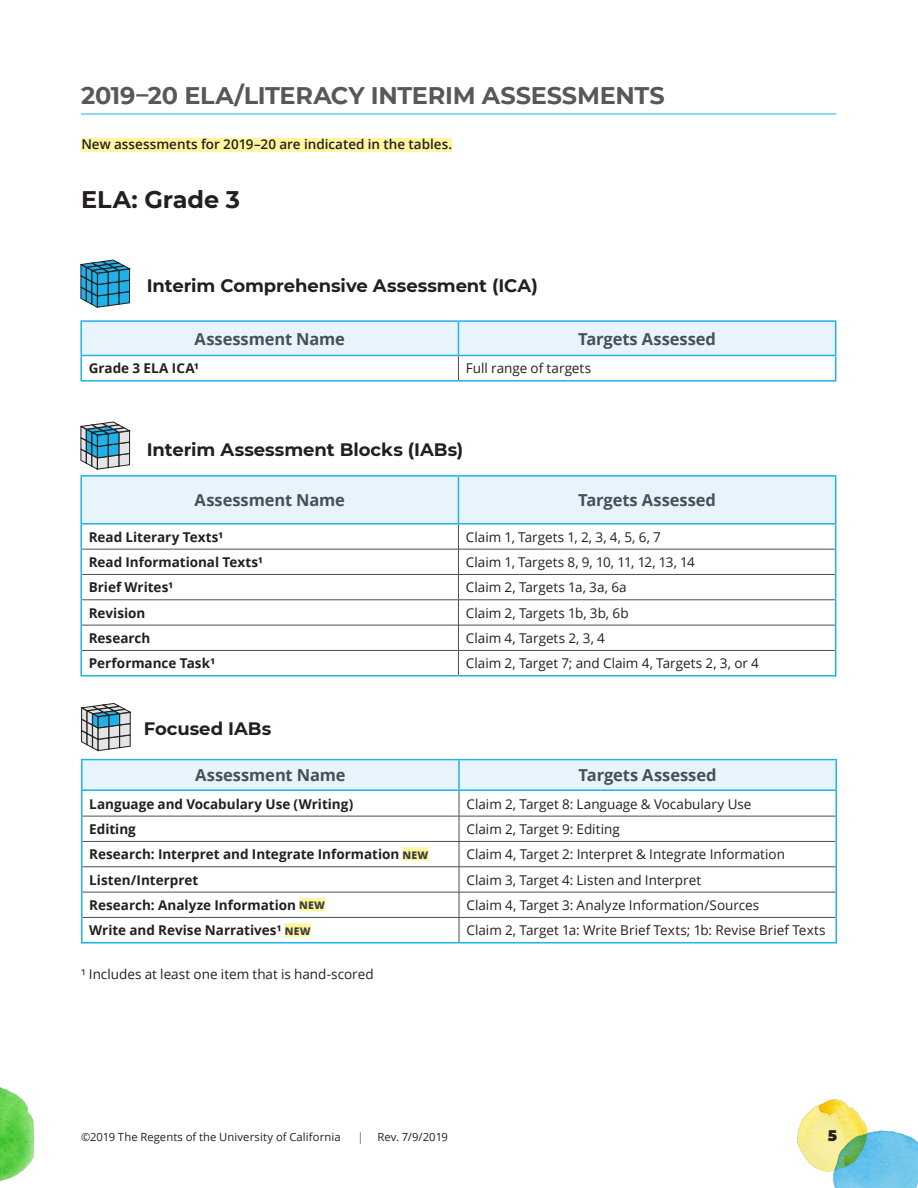
<style>
.page{position:relative;width:918px;height:1188px;background:#fff}
.page>*{position:absolute;margin:0;border:0;box-sizing:border-box;transform-origin:0 0}
.t1{font:700 24px "Montserrat";letter-spacing:-.01em;color:#57585a}
.H3__grade_subject{font:700 24px "Montserrat";letter-spacing:-.005em;color:#231f20}
.h4_grades{font:700 18px "Montserrat";color:#231f20}
.table_headings{font:700 16.5px "Open Sans";letter-spacing:-.005em;color:#484f5b}
.t2{font:900 15px "Montserrat";color:#231f20}
.table_body{font:13.5px "Open Sans";color:#231f20}
.table_body-2{font:700 13.5px "Open Sans";color:#231f20}
.t3{font:600 13.5px "Open Sans";letter-spacing:.005em;color:#231f20}
.t4{font:11.25px "Open Sans";letter-spacing:.005em;color:#231f20}
.s1{font-weight:800;font-size:10.5px;color:#3e3e3f}
.s2{font-weight:300}
</style>
<div class="page">
<svg style="left:80px;top:260px;width:51px;height:48px;background:#4094b3"></svg>
<svg style="left:80px;top:422px;width:51px;height:48px;background:#7fa3b2"></svg>
<svg style="left:81px;top:703px;width:50px;height:48px;background:#9aa9b0"></svg>
<hr style="left:81px;top:114px;width:755px;height:1px;background:#1fb2e8">
<div style="left:81px;top:139px;width:371px;height:13px;background:#fff7a0"></div>
<hr style="left:80px;top:320px;width:378px;height:2px;background:#1fb2e8">
<hr style="left:80px;top:322px;width:2px;height:33px;background:#1fb2e8">
<hr style="left:458px;top:320px;width:378px;height:2px;background:#1fb2e8">
<hr style="left:80px;top:355px;width:378px;height:1px;background:#1fb2e8">
<hr style="left:80px;top:356px;width:2px;height:24px;background:#1fb2e8">
<hr style="left:80px;top:380px;width:378px;height:2px;background:#1fb2e8">
<hr style="left:458px;top:380px;width:378px;height:2px;background:#1fb2e8">
<svg style="left:81px;top:321px;width:755px;height:59px"></svg>
<hr style="left:80px;top:475px;width:378px;height:2px;background:#1fb2e8">
<hr style="left:80px;top:477px;width:2px;height:46px;background:#1fb2e8">
<hr style="left:458px;top:475px;width:378px;height:2px;background:#1fb2e8">
<hr style="left:80px;top:523px;width:378px;height:2px;background:#1fb2e8">
<hr style="left:80px;top:525px;width:2px;height:24px;background:#1fb2e8">
<hr style="left:80px;top:549px;width:2px;height:25px;background:#1fb2e8">
<hr style="left:80px;top:574px;width:2px;height:26px;background:#1fb2e8">
<hr style="left:80px;top:600px;width:2px;height:25px;background:#1fb2e8">
<hr style="left:80px;top:625px;width:2px;height:25px;background:#1fb2e8">
<hr style="left:80px;top:650px;width:2px;height:25px;background:#1fb2e8">
<hr style="left:80px;top:675px;width:378px;height:2px;background:#1fb2e8">
<hr style="left:458px;top:675px;width:378px;height:2px;background:#1fb2e8">
<svg style="left:81px;top:476px;width:755px;height:199px"></svg>
<hr style="left:81px;top:759px;width:378px;height:1px;background:#1fb2e8">
<hr style="left:459px;top:759px;width:378px;height:1px;background:#1fb2e8">
<hr style="left:81px;top:942px;width:378px;height:2px;background:#1fb2e8">
<hr style="left:459px;top:942px;width:378px;height:2px;background:#1fb2e8">
<svg style="left:81px;top:760px;width:756px;height:182px"></svg>
<div style="left:403px;top:847px;width:26px;height:14px;background:#fff7a0"></div>
<div style="left:299px;top:898px;width:26px;height:13px;background:#fff7a0"></div>
<div style="left:285px;top:923px;width:26px;height:14px;background:#fff7a0"></div>
<img style="left:833px;top:1131px;width:85px;height:57px">
<img style="left:0;top:1087px;width:34px;height:94px">
<img style="left:798px;top:1099px;width:69px;height:73px">
<h2 class="t1" style="left:81px;top:78px;width:585px">2019–20 ELA/LITERACY INTERIM ASSESSMENTS</h2>
<p class="t3" style="left:81px;top:135px;width:372px">New assessments for 2019–20 are indicated in the tables.</p>
<h3 class="H3__grade_subject" style="left:81px;top:182px;width:161px">ELA: Grade 3</h3>
<h4 class="h4_grades" style="left:147px;top:273px;width:392px">Interim Comprehensive Assessment (ICA)</h4>
<p class="table_headings" style="left:195px;top:327px;width:152px">Assessment Name</p>
<p class="table_headings" style="left:578px;top:327px;width:140px">Targets Assessed</p>
<p class="table_body-2" style="left:89px;top:359px;width:112px">Grade 3 ELA ICA¹</p>
<p class="table_body" style="left:466px;top:359px;width:127px">Full range of targets</p>
<h4 class="h4_grades" style="left:147px;top:437px;width:318px">Interim Assessment Blocks (IABs)</h4>
<p class="table_headings" style="left:195px;top:489px;width:152px">Assessment Name</p>
<p class="table_headings" style="left:578px;top:489px;width:140px">Targets Assessed</p>
<p class="table_body-2" style="left:89px;top:527px;width:136px">Read Literary Texts¹</p>
<p class="table_body" style="left:466px;top:527px;width:197px">Claim 1, Targets 1, 2, 3, 4, 5, 6, 7</p>
<p class="table_body-2" style="left:89px;top:553px;width:176px">Read Informational Texts¹</p>
<p class="table_body" style="left:466px;top:553px;width:230px">Claim 1, Targets 8, 9, 10, 11, 12, 13, 14</p>
<p class="table_body-2" style="left:89px;top:578px;width:86px">Brief Writes¹</p>
<p class="table_body" style="left:466px;top:578px;width:162px">Claim 2, Targets 1a, 3a, 6a</p>
<p class="table_body-2" style="left:89px;top:603px;width:58px">Revision</p>
<p class="table_body" style="left:466px;top:603px;width:164px">Claim 2, Targets 1b, 3b, 6b</p>
<p class="table_body-2" style="left:89px;top:629px;width:63px">Research</p>
<p class="table_body" style="left:466px;top:629px;width:140px">Claim 4, Targets 2, 3, 4</p>
<p class="table_body-2" style="left:89px;top:654px;width:128px">Performance Task¹</p>
<p class="table_body" style="left:466px;top:654px;width:295px">Claim 2, Target 7; and Claim 4, Targets 2, 3, or 4</p>
<h4 class="h4_grades" style="left:144px;top:716px;width:129px">Focused IABs</h4>
<p class="table_headings" style="left:195px;top:764px;width:152px">Assessment Name</p>
<p class="table_headings" style="left:579px;top:764px;width:140px">Targets Assessed</p>
<p class="table_body-2" style="left:89px;top:794px;width:266px">Language and Vocabulary Use (Writing)</p>
<p class="table_body" style="left:466px;top:794px;width:287px">Claim 2, Target 8: Language &amp; Vocabulary Use</p>
<p class="table_body-2" style="left:89px;top:820px;width:48px">Editing</p>
<p class="table_body" style="left:466px;top:820px;width:155px">Claim 2, Target 9: Editing</p>
<p class="table_body-2" style="left:89px;top:845px;width:341px">Research: Interpret and Integrate Information <span class="s1">NEW</span></p>
<p class="table_body" style="left:466px;top:845px;width:320px">Claim 4, Target 2: Interpret &amp; Integrate Information</p>
<p class="table_body-2" style="left:89px;top:870px;width:111px">Listen/Interpret</p>
<p class="table_body" style="left:466px;top:870px;width:236px">Claim 3, Target 4: Listen and Interpret</p>
<p class="table_body-2" style="left:89px;top:895px;width:237px">Research: Analyze Information <span class="s1">NEW</span></p>
<p class="table_body" style="left:466px;top:896px;width:294px">Claim 4, Target 3: Analyze Information/Sources</p>
<p class="table_body-2" style="left:89px;top:921px;width:223px">Write and Revise Narratives¹ <span class="s1">NEW</span></p>
<p class="table_body" style="left:466px;top:921px;width:361px">Claim 2, Target 1a: Write Brief Texts; 1b: Revise Brief Texts</p>
<p class="table_body" style="left:81px;top:965px;width:294px">¹ Includes at least one item that is hand-scored</p>
<p class="t4" style="left:81px;top:1129px;width:261px">©2019 The Regents of the University of California</p>
<p class="t4" style="left:357px;top:1129px;width:92px"><span class="s2">|</span> Rev. 7/9/2019</p>
<p class="t2" style="left:828px;top:1124px;width:11px">5</p>
</div>
